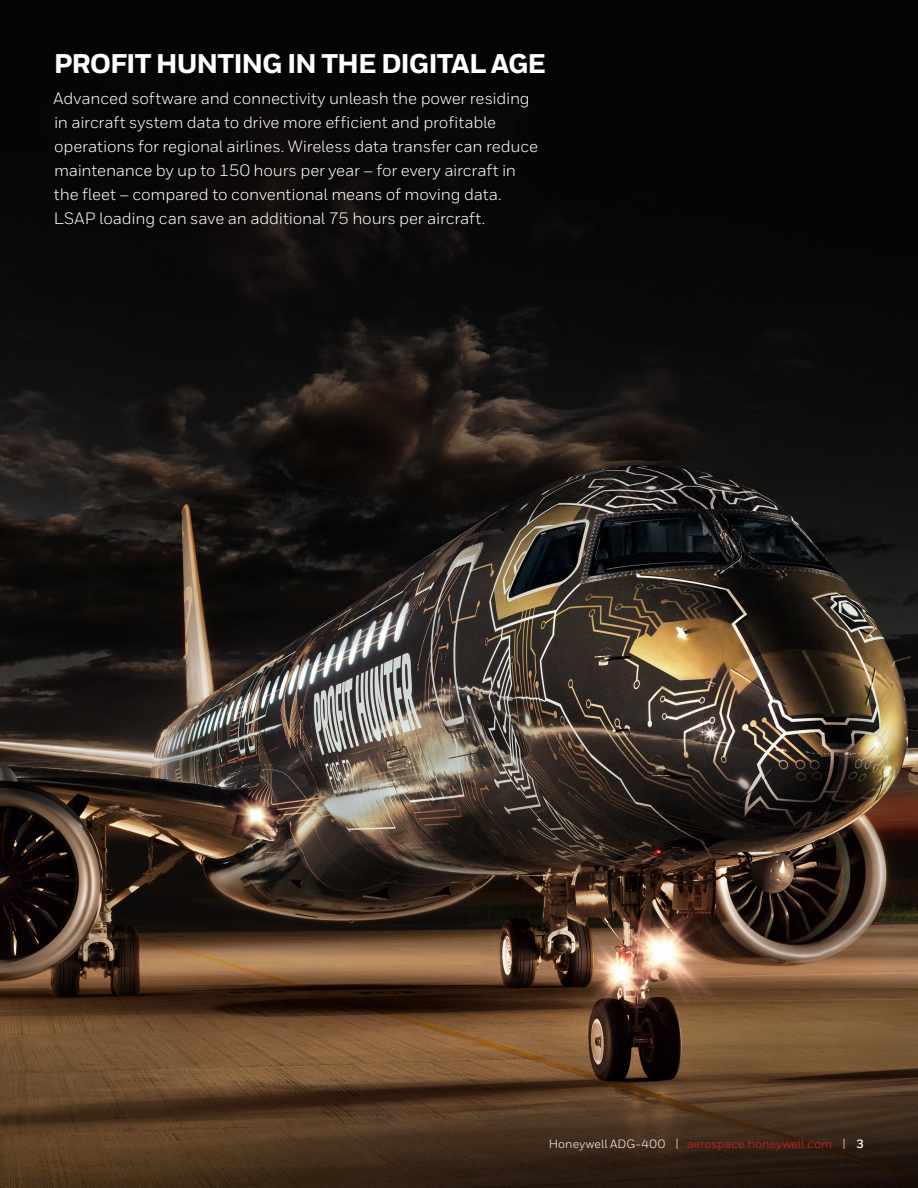
<style>
.page{position:relative;width:918px;height:1188px;background:#fff}
.page>*{position:absolute;margin:0;border:0;box-sizing:border-box;transform-origin:0 0}
.Photo__Heading__18_1{font:800 27px "Honeywell Sans";letter-spacing:-.04em;color:#fff}
.Photo__Body__11_15{font:16.5px/24px "Honeywell Sans";letter-spacing:-.01em;color:#fff}
.MASTER__Header_Foote{font:12px "Honeywell Sans";letter-spacing:.01em;color:#dc1f2e}
.s1{color:#fff}
.s2{font-weight:700;color:#fff}
</style>
<div class="page">
<img style="left:0;top:0;width:918px;height:1188px">
<p class="Photo__Heading__18_1" style="left:54px;top:47px;width:494px">PROFIT HUNTING IN THE DIGITAL AGE</p>
<p class="Photo__Body__11_15" style="left:53px;top:86px;width:486px">Advanced software and connectivity unleash the power residing in aircraft system data to drive more efficient and profitable operations for regional airlines. Wireless data transfer can reduce maintenance by up to 150 hours per year – for every aircraft in the fleet – compared to conventional means of moving data.<br>LSAP loading can save an additional 75 hours per aircraft.</p>
<p class="MASTER__Header_Foote" style="left:549px;top:1136px;width:317px"><span class="s1">Honeywell ADG-400 |</span> aerospace.honeywell.com <span class="s1">|</span> <span class="s2">3</span></p>
</div>
